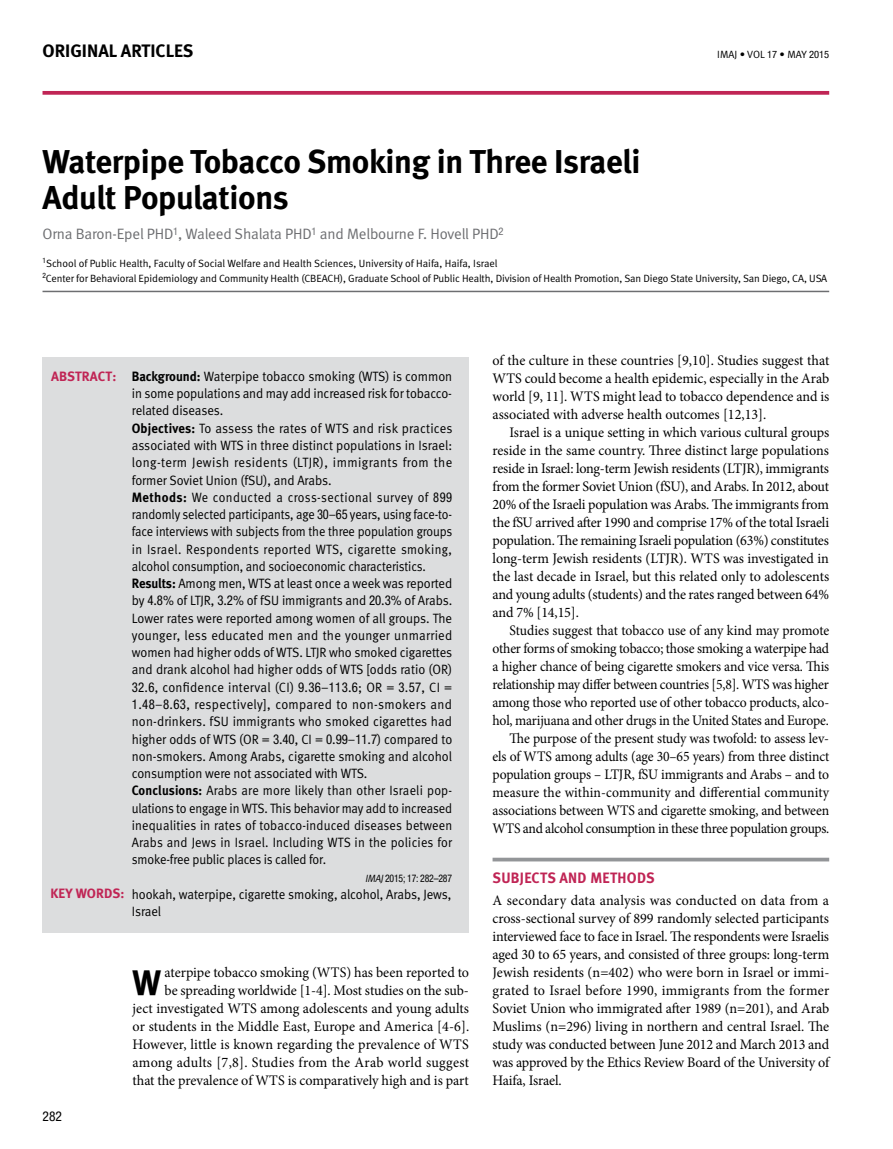
<style>
.page{position:relative;width:893px;height:1149px;background:#fff}
.page>*{position:absolute;margin:0;border:0;box-sizing:border-box;transform-origin:0 0}
.t1{font:700 35.4px "Meta";color:#000}
.t2{font:700 33px/36px "Meta";letter-spacing:-.01em;color:#000}
.t3{font:700 18px "Meta";color:#000}
.t4{font:15px "Meta Normal";letter-spacing:-.01em;color:#6d6e71}
.t5{font:700 15px "Meta";color:#c02555}
.t6{font:14.55px/18px "Minion Pro";letter-spacing:-.01em;color:#000;text-align:justify}
.t7{font:14.55px/18px "Minion Pro";letter-spacing:-.01em;color:#000;text-align:right;scale:.94 1}
.t8{font:13.5px/17.2px "Meta Normal";letter-spacing:-.005em;color:#000;scale:.95 1}
.t9{font:700 13.5px "Meta";letter-spacing:.01em;color:#c02555}
.t10{font:condensed 13.5px "Helvetica Neue";color:#000}
.t11{font:10.5px/15px "Meta Normal";letter-spacing:-.01em;color:#000}
.t12{font:condensed 10.5px "Helvetica Neue";letter-spacing:-.02em;color:#000;scale:.93 1}
.s1{font-family:"Helvetica Neue";font-stretch:condensed;font-size:10.2px}
.s2{font-family:"Meta";font-weight:700}
.s3{font-family:"Helvetica Neue";font-stretch:condensed}
.s4{font-family:"Meta Normal";font-style:italic;font-stretch:normal}
</style>
<div class="page">
<svg style="left:43px;top:91px;width:786px;height:4px;background:#c43460"></svg>
<div style="left:43px;top:357px;width:426px;height:575px;background:#dcddde"></div>
<hr style="left:43px;top:290px;width:786px;height:2px;background:#6d6e71">
<svg style="left:493px;top:857px;width:336px;height:4px"></svg>
<p class="t3" style="left:43px;top:40px;width:152px">Original Articles</p>
<p class="t11" style="left:717px;top:46px;width:113px">IMAJ • VOL <span class="s1">17</span> • may <span class="s1">2015</span></p>
<h2 class="t2" style="left:43px;top:143px;width:599px">Waterpipe Tobacco Smoking in Three Israeli<br>Adult Populations</h2>
<p class="t4" style="left:43px;top:225px;width:463px">Orna Baron-Epel PHD<sup>1</sup>, Waleed Shalata PHD<sup>1</sup> and Melbourne F. Hovell PHD<sup>2</sup></p>
<p class="t11" style="left:43px;top:256px;width:786px"><sup>1</sup>School of Public Health, Faculty of Social Welfare and Health Sciences, University of Haifa, Haifa, Israel<br><sup>2</sup>Center for Behavioral Epidemiology and Community Health (CBEACH), Graduate School of Public Health, Division of Health Promotion, San Diego State University, San Diego, CA, USA</p>
<p class="t9" style="left:51px;top:368px;width:67px">Ab stract:</p>
<p class="t9" style="left:51px;top:885px;width:76px">Key words:</p>
<p class="t8" style="left:132px;top:367px;width:339px"><span class="s2">Background:</span> Waterpipe tobacco smoking (WTS) is common in some populations and may add increased risk for tobacco&shy;related diseases.<br><span class="s2">Objectives:</span> To assess the rates of WTS and risk practices associated with WTS in three distinct populations in Israel: long-term Jewish residents (LTJR), immigrants from the former Soviet Union (fSU), and Arabs.<br><span class="s2">Methods:</span> We conducted a cross-sectional survey of <span class="s3">899 </span>randomly selected participants, age <span class="s3">30</span>–<span class="s3">65</span> years, using face-to&shy;face interviews with subjects from the three population groups in Israel. Respondents reported WTS, cigarette smoking, alcohol consumption, and socioeconomic characteristics.<br><span class="s2">Results:</span> Among men, WTS at least once a week was reported by <span class="s3">4</span>.<span class="s3">8</span>% of LTJR, <span class="s3">3</span>.<span class="s3">2</span>% of fSU immigrants and <span class="s3">20</span>.<span class="s3">3</span>% of Arabs.<br>Lower rates were reported among women of all groups. The younger, less educated men and the younger unmarried women had higher odds of WTS. LTJR who smoked cigarettes and drank alcohol had higher odds of WTS [odds ratio (OR)<br><span class="s3">32</span>.<span class="s3">6</span>, confidence interval (CI) <span class="s3">9</span>.<span class="s3">36</span>–<span class="s3">113</span>.<span class="s3">6</span>; OR = <span class="s3">3</span>.<span class="s3">57</span>, CI = <span class="s3">1</span>.<span class="s3">48</span>–<span class="s3">8</span>.<span class="s3">63</span>, respectively], compared to non-smokers and non-drinkers. fSU immigrants who smoked cigarettes had higher odds of WTS (OR = <span class="s3">3</span>.<span class="s3">40</span>, CI = <span class="s3">0</span>.<span class="s3">99</span>–<span class="s3">11</span>.<span class="s3">7</span>) compared to non-smokers. Among Arabs, cigarette smoking and alcohol consumption were not associated with WTS.<br><span class="s2">Conclusions:</span> Arabs are more likely than other Israeli pop&shy;ulations to engage in WTS. This behavior may add to increased inequalities in rates of tobacco-induced diseases between Arabs and Jews in Israel. Including WTS in the policies for smoke-free public places is called for.</p>
<p class="t12" style="left:365px;top:871px;width:95px"><span class="s4">IMAJ</span>2015; 17: 282–287</p>
<p class="t8" style="left:132px;top:885px;width:338px">hookah, waterpipe, cigarette smoking, alcohol, Arabs, Jews,<br>Israel</p>
<p class="t10" style="left:43px;top:1108px;width:21px">282</p>
<p class="t6" style="left:133px;top:963px;width:338px;text-align:right">aterpipe tobacco smoking (WTS) has been reported to<br>be spreading worldwide [1-4]. Most studies on the sub-<br>ject investigated WTS among adolescents and young adults or students in the Middle East, Europe and America [4-6].<br>However, little is known regarding the prevalence of WTS among adults [7,8]. Studies from the Arab world suggest that the prevalence of WTS is comparatively high and is part</p>
<h1 class="t1" style="left:133px;top:961px;width:30px">W</h1>
<p class="t6" style="left:493px;top:351px;width:338px">of the culture in these countries [9,10]. Studies suggest that WTS could become a health epidemic, especially in the Arab world [9, 11]. WTS might lead to tobacco dependence and is associated with adverse health outcomes [12,13].</p>
<p class="t6" style="left:493px;top:423px;width:338px;text-indent:17px">Israel is a unique setting in which various cultural groups reside in the same country. Three distinct large populations reside in Israel: long-term Jewish residents (LTJR), immigrants from the former Soviet Union (fSU), and Arabs. In 2012, about 20% of the Israeli population was Arabs. The immigrants from the fSU arrived after 1990 and comprise 17% of the total Israeli population. The remaining Israeli population (63%) constitutes long-term Jewish residents (LTJR). WTS was investigated in the last decade in Israel, but this related only to adolescents and young adults (students) and the rates ranged between 64% and 7% [14,15].</p>
<p class="t7" style="left:493px;top:621px;width:360px">Studies suggest that tobacco use of any kind may promote other forms of smoking tobacco; those smoking a waterpipe had a higher chance of being cigarette smokers and vice versa. This relationship may differ between countries [5,8]. WTS was higher among those who reported use of other tobacco products, alco&shy;hol, marijuana and other drugs in the United States and Europe.<br>The purpose of the present study was twofold: to assess lev&shy;els of WTS among adults (age 30–65 years) from three distinct population groups – LTJR, fSU immigrants and Arabs – and to measure the within-community and differential community associations between WTS and cigarette smoking, and between WTS and alcohol consumption in these three population groups.</p>
<p class="t5" style="left:493px;top:868px;width:41px">SUBJECTS</p>
<p class="t5" style="left:559px;top:868px;width:10px">AND</p>
<p class="t5" style="left:590px;top:868px;width:10px">METHODS</p>
<p class="t6" style="left:493px;top:891px;width:338px">A secondary data analysis was conducted on data from a cross-sectional survey of 899 randomly selected participants interviewed face to face in Israel. The respondents were Israelis aged 30 to 65 years, and consisted of three groups: long-term Jewish residents (n=402) who were born in Israel or immi&shy;grated to Israel before 1990, immigrants from the former Soviet Union who immigrated after 1989 (n=201), and Arab Muslims (n=296) living in northern and central Israel. The study was conducted between June 2012 and March 2013 and was approved by the Ethics Review Board of the University of Haifa, Israel.</p>
</div>
